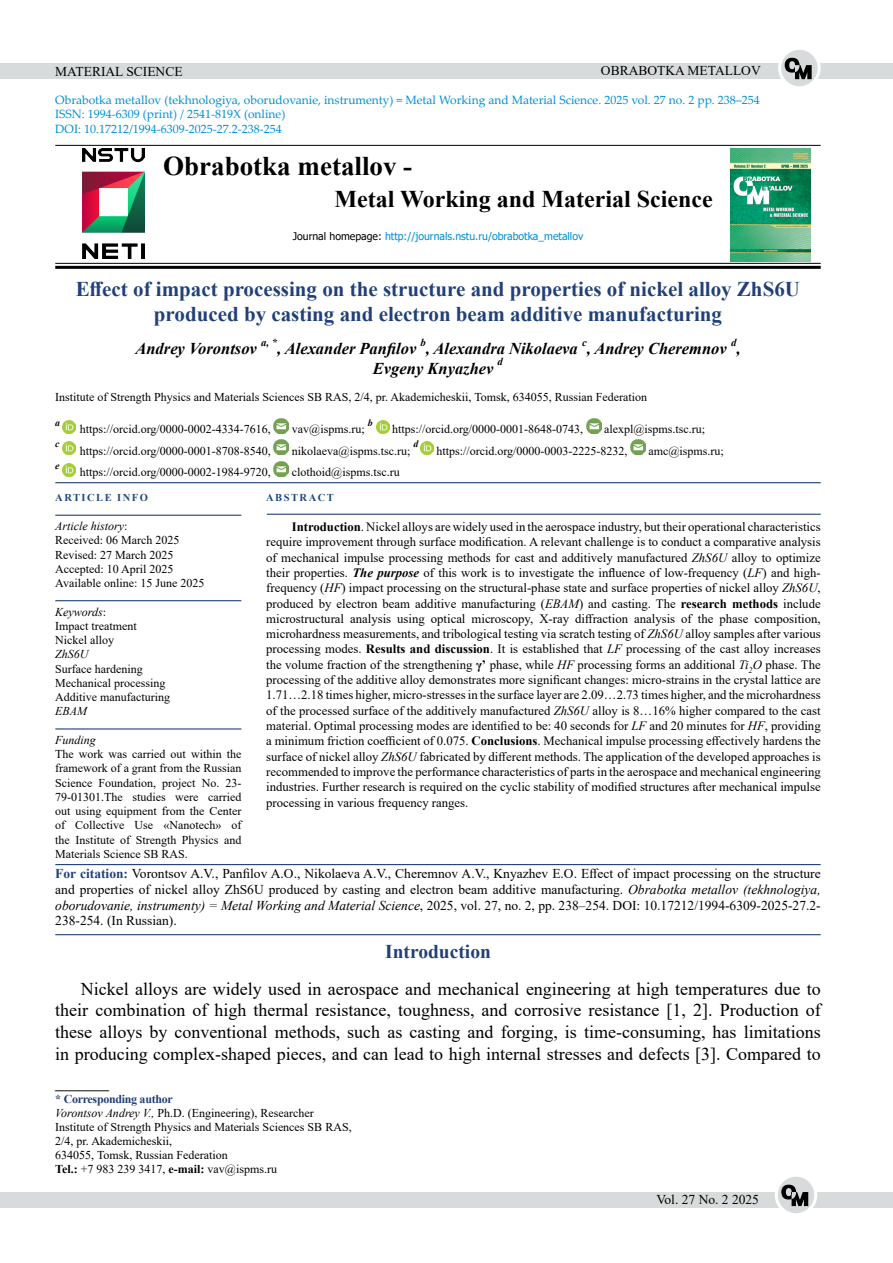
<style>
.page{position:relative;width:893px;height:1263px;background:#fff}
.page>*{position:absolute;margin:0;border:0;box-sizing:border-box;transform-origin:0 0}
.t1{font:700 27px "Times New Roman";color:#000}
.t2{font:700 24px "Times New Roman";color:#000}
.t3{font:700 21px/25.2px "Times New Roman";color:#214078;text-align:center}
.t4{font:700 19.5px "Times New Roman";color:#214078}
.t5{font:18px/21.6px "Times New Roman";color:#000;text-align:justify}
.t6{font:18px "Minion Pro";color:#000}
.t7{font:italic 700 16.5px "Times New Roman";color:#000}
.t8{font:13.5px/15.8px "Times New Roman";color:#000;text-align:justify}
.t9{font:12.75px/15.3px "Times New Roman";color:#000;text-align:justify}
.t10{font:12px/14.2px "Times New Roman";color:#000}
.t11{font:12px/14.4px "Palatino Linotype";color:#008fd7}
.t12{font:italic 12px "Times New Roman";color:#000}
.t13{font:italic 700 10.8px "Times New Roman";color:#000}
.t14{font:10.5px "Tahoma";color:#008fd7}
.t15{font:700 10.5px "Times New Roman";letter-spacing:.14em;color:#1f497d}
.t16{font:italic 700 9.75px "Times New Roman";color:#000}
.s1{color:#000}
.s2{font-style:italic}
.s3{font-weight:700}
.s4{font-weight:700;font-style:italic}
.s5{font-weight:700;color:#214078}
</style>
<div class="page">
<div style="left:0;top:64px;width:893px;height:15px;background:#d8dbdc"></div>
<svg style="left:780px;top:48px;width:39px;height:40px"></svg>
<div style="left:778px;top:47px;width:43px;height:42px;border:3px solid #fff;border-radius:50%"></div>
<div style="left:0;top:1192px;width:893px;height:16px;background:#d8dbdc"></div>
<svg style="left:785px;top:58px;width:27px;height:21px"></svg>
<svg style="left:776px;top:1175px;width:40px;height:40px"></svg>
<div style="left:775px;top:1174px;width:42px;height:42px;border:3px solid #fff;border-radius:50%"></div>
<svg style="left:781px;top:1185px;width:27px;height:21px"></svg>
<svg style="left:63px;top:420px;width:12px;height:13px"></svg>
<img style="left:274px;top:418px;width:15px;height:15px">
<svg style="left:376px;top:420px;width:13px;height:13px"></svg>
<img style="left:586px;top:418px;width:15px;height:15px">
<svg style="left:63px;top:442px;width:12px;height:13px"></svg>
<img style="left:274px;top:440px;width:15px;height:15px">
<svg style="left:421px;top:442px;width:12px;height:13px"></svg>
<img style="left:630px;top:440px;width:15px;height:15px">
<svg style="left:63px;top:463px;width:12px;height:13px"></svg>
<img style="left:274px;top:461px;width:15px;height:15px">
<hr style="left:55px;top:263px;width:766px;height:1px;background:#000">
<hr style="left:55px;top:266px;width:766px;height:3px;background:#000">
<hr style="left:55px;top:145px;width:766px;height:1px;background:#000">
<img style="left:83px;top:148px;width:61px;height:111px">
<img style="left:731px;top:148px;width:79px;height:113px">
<hr style="left:55px;top:482px;width:766px;height:1px;background:#214078">
<hr style="left:55px;top:515px;width:186px;height:1px;background:#214078">
<hr style="left:55px;top:600px;width:186px;height:1px;background:#214078">
<hr style="left:55px;top:728px;width:186px;height:1px;background:#214078">
<hr style="left:55px;top:934px;width:766px;height:1px;background:#214078">
<hr style="left:267px;top:514px;width:554px;height:1px;background:#214078">
<hr style="left:55px;top:864px;width:766px;height:1px;background:#214078">
<p class="t8" style="left:55px;top:63px;width:129px">MATERIAL SCIENCE</p>
<p class="t8" style="left:601px;top:62px;width:161px">OBRABOTKA METALLOV</p>
<p class="t11" style="left:55px;top:92px;width:706px">Obrabotka metallov (tekhnologiya, oborudovanie, instrumenty) = Metal Working and Material Science. 2025 vol. 27 no. 2 pp. 238–254<br>ISSN: 1994-6309 (print) / 2541-819X (online)<br>DOI: 10.17212/1994-6309-2025-27.2-238-254</p>
<h1 class="t1" style="left:163px;top:146px;width:250px">Obrabotka metallov -</h1>
<h2 class="t2" style="left:334px;top:182px;width:380px">Metal Working and Material Science</h2>
<p class="t14" style="left:293px;top:229px;width:292px"><span class="s1">Journal homepage:</span> http://journals.nstu.ru/obrabotka_metallov</p>
<h3 class="t3" style="left:76px;top:276px;width:725px">Effect of impact processing on the structure and properties of nickel alloy ZhS6U produced by casting and electron beam additive manufacturing</h3>
<p class="t7" style="left:135px;top:337px;width:123px">Andrey Vorontsov</p>
<p class="t13" style="left:261px;top:334px;width:18px">a, *</p>
<p class="t7" style="left:277px;top:337px;width:141px">, Alexander Panfilov</p>
<p class="t13" style="left:420px;top:334px;width:7px">b</p>
<p class="t7" style="left:426px;top:337px;width:154px">, Alexandra Nikolaeva</p>
<p class="t13" style="left:582px;top:334px;width:6px">c</p>
<p class="t7" style="left:587px;top:337px;width:142px">, Andrey Cheremnov</p>
<p class="t13" style="left:731px;top:334px;width:7px">d</p>
<p class="t7" style="left:736px;top:337px;width:6px">,</p>
<p class="t13" style="left:498px;top:354px;width:7px">d</p>
<p class="t10" style="left:55px;top:389px;width:593px">Institute of Strength Physics and Materials Sciences SB RAS, 2/4, pr. Akademicheskii, Tomsk, 634055, Russian Federation</p>
<p class="t16" style="left:55px;top:415px;width:6px">a</p>
<p class="t10" style="left:80px;top:421px;width:193px">https://orcid.org/0000-0002-4334-7616,</p>
<p class="t10" style="left:292px;top:421px;width:74px">vav@ispms.ru;</p>
<p class="t7" style="left:373px;top:357px;width:122px">Evgeny Knyazhev</p>
<p class="t16" style="left:368px;top:415px;width:6px">b</p>
<p class="t10" style="left:392px;top:421px;width:193px">https://orcid.org/0000-0001-8648-0743,</p>
<p class="t10" style="left:604px;top:421px;width:103px">alexpl@ispms.tsc.ru;</p>
<p class="t16" style="left:55px;top:437px;width:6px">c</p>
<p class="t16" style="left:55px;top:459px;width:6px">e</p>
<p class="t16" style="left:413px;top:437px;width:6px">d</p>
<p class="t10" style="left:80px;top:443px;width:193px">https://orcid.org/0000-0001-8708-8540,</p>
<p class="t10" style="left:292px;top:443px;width:120px">nikolaeva@ispms.tsc.ru;</p>
<p class="t10" style="left:80px;top:465px;width:193px">https://orcid.org/0000-0002-1984-9720,</p>
<p class="t10" style="left:292px;top:465px;width:109px">clothoid@ispms.tsc.ru</p>
<p class="t10" style="left:436px;top:443px;width:193px">https://orcid.org/0000-0003-2225-8232,</p>
<p class="t10" style="left:648px;top:443px;width:77px">amc@ispms.ru;</p>
<p class="t15" style="left:55px;top:490px;width:94px">ARTICLE INFO</p>
<p class="t10" style="left:55px;top:518px;width:151px"><span class="s2">Article history</span>:<br>Received: 06 March 2025<br>Revised: 27 March 2025<br>Accepted: 10 April 2025<br>Available online: 15 June 2025</p>
<p class="t10" style="left:55px;top:604px;width:83px"><span class="s2">Keywords</span>:<br>Impact treatment<br>Nickel alloy</p>
<p class="t12" style="left:55px;top:646px;width:35px">ZhS6U</p>
<p class="t10" style="left:55px;top:661px;width:116px">Surface hardening<br>Mechanical processing<br>Additive manufacturing</p>
<p class="t12" style="left:55px;top:703px;width:33px">EBAM</p>
<p class="t12" style="left:55px;top:731px;width:42px">Funding</p>
<p class="t10" style="left:55px;top:746px;width:188px;text-align:justify">The work was carried out within the framework of a grant from the Russian Science Foundation, project No. 23- 79-01301.The studies were carried out using equipment from the Center of Collective Use «Nanotech» of the Institute of Strength Physics and Materials Science SB RAS.</p>
<p class="t15" style="left:266px;top:490px;width:69px">ABSTRACT</p>
<p class="t9" style="left:266px;top:519px;width:556px;text-indent:26px"><span class="s3">Introduction</span>. Nickel alloys are widely used in the aerospace industry, but their operational characteristics require improvement through surface modification. A relevant challenge is to conduct a comparative analysis of mechanical impulse processing methods for cast and additively manufactured <span class="s2">ZhS6U</span> alloy to optimize their properties. <span class="s4">The purpose</span> of this work is to investigate the influence of low-frequency (<span class="s2">LF</span>) and high&shy;frequency (<span class="s2">HF</span>) impact processing on the structural-phase state and surface properties of nickel alloy <span class="s2">ZhS6U</span>, produced by electron beam additive manufacturing (<span class="s2">EBAM</span>) and casting. The <span class="s3">research methods</span> include microstructural analysis using optical microscopy, X-ray diffraction analysis of the phase composition, microhardness measurements, and tribological testing via scratch testing of <span class="s2">ZhS6U</span> alloy samples after various processing modes. <span class="s3">Results and discussion</span>. It is established that <span class="s2">LF</span> processing of the cast alloy increases the volume fraction of the strengthening <span class="s3">γ’</span> phase, while <span class="s2">HF</span> processing forms an additional <span class="s2">Ti</span><sub>2</sub><span class="s2">O</span> phase. The processing of the additive alloy demonstrates more significant changes: micro-strains in the crystal lattice are 1.71…2.18 times higher, micro-stresses in the surface layer are 2.09…2.73 times higher, and the microhardness of the processed surface of the additively manufactured <span class="s2">ZhS6U</span> alloy is 8…16% higher compared to the cast material. Optimal processing modes are identified to be: 40 seconds for <span class="s2">LF</span> and 20 minutes for <span class="s2">HF</span>, providing a minimum friction coefficient of 0.075. <span class="s3">Conclusions</span>. Mechanical impulse processing effectively hardens the surface of nickel alloy <span class="s2">ZhS6U</span> fabricated by different methods. The application of the developed approaches is recommended to improve the performance characteristics of parts in the aerospace and mechanical engineering industries. Further research is required on the cyclic stability of modified structures after mechanical impulse processing in various frequency ranges.</p>
<p class="t8" style="left:55px;top:865px;width:767px"><span class="s5">For citation:</span> Vorontsov A.V., Panfilov A.O., Nikolaeva A.V., Cheremnov A.V., Knyazhev E.O. Effect of impact processing on the structure and properties of nickel alloy ZhS6U produced by casting and electron beam additive manufacturing. <span class="s2">Obrabotka metallov (tekhnologiya, oborudovanie, instrumenty) = Metal Working and Material Science</span>, 2025, vol. 27, no. 2, pp. 238–254. DOI: 10.17212/1994-6309-2025-27.2- 238-254. (In Russian).</p>
<h3 class="t4" style="left:385px;top:938px;width:107px">Introduction</h3>
<p class="t5" style="left:55px;top:977px;width:767px;text-indent:26px">Nickel alloys are widely used in aerospace and mechanical engineering at high temperatures due to their combination of high thermal resistance, toughness, and corrosive resistance [1, 2]. Production of these alloys by conventional methods, such as casting and forging, is time-consuming, has limitations in producing complex-shaped pieces, and can lead to high internal stresses and defects [3]. Compared to</p>
<h3 class="t6" style="left:55px;top:1071px;width:55px">______</h3>
<p class="t10" style="left:55px;top:1092px;width:298px"><span class="s5">* Corresponding author<br></span><span class="s2">Vorontsov Andrey V.,</span> Ph.D. (Engineering), Researcher Institute of Strength Physics and Materials Sciences SB RAS, 2/4, pr. Akademicheskii,<br>634055, Tomsk, Russian Federation<br><span class="s3">Tel.:</span> +7 983 239 3417, <span class="s3">e-mail:</span> vav@ispms.ru</p>
<p class="t8" style="left:656px;top:1191px;width:104px">Vol. 27 No. 2 2025</p>
</div>
